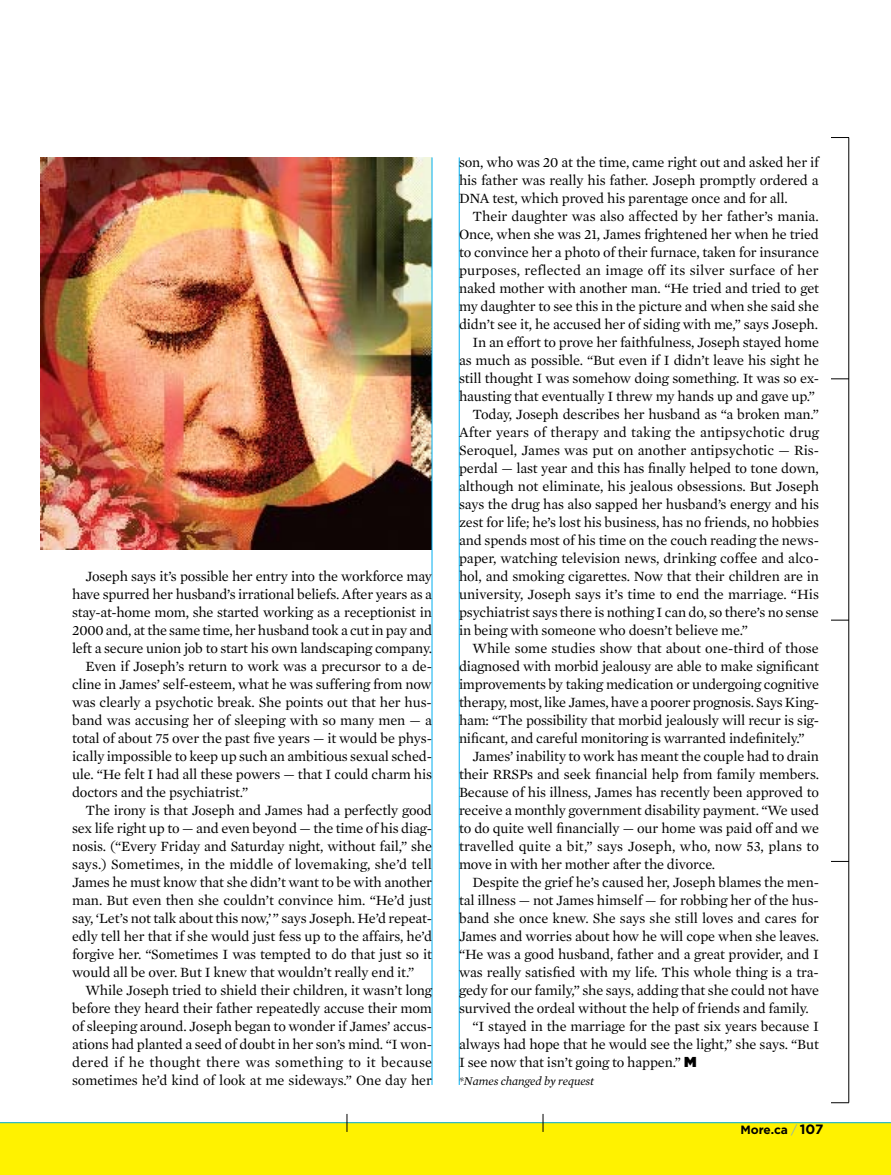
<style>
.page{position:relative;width:891px;height:1175px;background:#fff}
.page>*{position:absolute;margin:0;border:0;box-sizing:border-box;transform-origin:0 0}
.t1{font:14.4px/18px "Mercury Text G1";letter-spacing:-.01em;color:#000;text-align:justify}
.t2{font:14.4px "Mercury Text G1";letter-spacing:.01em;color:#000}
.t3{font:14.4px "Mercury Text G1";letter-spacing:.02em;color:#000}
.t4{font:italic 12px "Mercury Text G1";letter-spacing:-.01em;color:#000}
.t5{font:700 12px "Gotham";color:#000}
.s1{font-family:"Gotham";font-weight:900}
.s2{font-weight:400;color:#88afb9}
.s3{font-size:13.5px}
</style>
<div class="page">
<img style="left:40px;top:157px;width:392px;height:392px">
<div style="left:0;top:1122px;width:891px;height:52px;background:#fff200"></div>
<hr style="left:0;top:1122px;width:891px;height:1px;background:#00aeef">
<hr style="left:432px;top:157px;width:1px;height:927px;background:#00aeef">
<hr style="left:459px;top:157px;width:1px;height:927px;background:#00aeef">
<hr style="left:849px;top:137px;width:1px;height:965px;background:#000">
<svg style="left:831px;top:137px;width:18px;height:1px"></svg>
<svg style="left:831px;top:378px;width:18px;height:1px"></svg>
<svg style="left:831px;top:620px;width:18px;height:1px"></svg>
<svg style="left:831px;top:861px;width:18px;height:1px"></svg>
<svg style="left:831px;top:1102px;width:18px;height:1px"></svg>
<svg style="left:347px;top:1114px;width:1px;height:17px"></svg>
<svg style="left:543px;top:1114px;width:1px;height:17px"></svg>
<p class="t1" style="left:86px;top:567px;width:348px">Joseph says it’s possible her entry into the workforce may</p>
<p class="t1" style="left:72px;top:585px;width:362px">have spurred her husband’s irrational beliefs. After years as a</p>
<p class="t1" style="left:72px;top:603px;width:361px">stay-at-home mom, she started working as a receptionist in</p>
<p class="t1" style="left:72px;top:621px;width:362px">2000 and, at the same time, her husband took a cut in pay and</p>
<p class="t1" style="left:72px;top:639px;width:361px">left a secure union job to start his own landscaping company.</p>
<p class="t1" style="left:86px;top:657px;width:348px">Even if Joseph’s return to work was a precursor to a de-</p>
<p class="t1" style="left:72px;top:675px;width:361px">cline in James’ self-esteem, what he was suffering from now</p>
<p class="t1" style="left:72px;top:693px;width:361px">was clearly a psychotic break. She points out that her hus-</p>
<p class="t1" style="left:72px;top:711px;width:362px">band was accusing her of sleeping with so many men — a</p>
<p class="t1" style="left:72px;top:729px;width:361px">total of about 75 over the past five years — it would be phys-</p>
<p class="t1" style="left:72px;top:747px;width:362px">ically impossible to keep up such an ambitious sexual sched-</p>
<p class="t1" style="left:72px;top:765px;width:362px">ule. “He felt I had all these powers — that I could charm his</p>
<p class="t1" style="left:72px;top:783px;width:178px">doctors and the psychiatrist.”</p>
<p class="t1" style="left:86px;top:801px;width:348px">The irony is that Joseph and James had a perfectly good</p>
<p class="t1" style="left:72px;top:819px;width:362px">sex life right up to — and even beyond — the time of his diag-</p>
<p class="t1" style="left:72px;top:837px;width:361px">nosis. (“Every Friday and Saturday night, without fail,” she</p>
<p class="t1" style="left:72px;top:855px;width:361px">says.) Sometimes, in the middle of lovemaking, she’d tell</p>
<p class="t1" style="left:72px;top:873px;width:362px">James he must know that she didn’t want to be with another</p>
<p class="t1" style="left:72px;top:891px;width:361px">man. But even then she couldn’t convince him. “He’d just</p>
<p class="t1" style="left:72px;top:909px;width:362px">say, ‘Let’s not talk about this now,’” says Joseph. He’d repeat-</p>
<p class="t1" style="left:72px;top:927px;width:362px">edly tell her that if she would just fess up to the affairs, he’d</p>
<p class="t1" style="left:72px;top:945px;width:362px">forgive her. “Sometimes I was tempted to do that just so it</p>
<p class="t1" style="left:72px;top:963px;width:344px">would all be over. But I knew that wouldn’t really end it.”</p>
<p class="t1" style="left:86px;top:981px;width:348px">While Joseph tried to shield their children, it wasn’t long</p>
<p class="t1" style="left:72px;top:999px;width:362px">before they heard their father repeatedly accuse their mom</p>
<p class="t1" style="left:72px;top:1017px;width:361px">of sleeping around. Joseph began to wonder if James’ accus-</p>
<p class="t1" style="left:72px;top:1035px;width:361px">ations had planted a seed of doubt in her son’s mind. “I won-</p>
<p class="t3" style="left:72px;top:1053px;width:362px">dered if he thought there was something to it because</p>
<p class="t1" style="left:72px;top:1071px;width:361px">sometimes he’d kind of look at me sideways.” One day her</p>
<p class="t1" style="left:459px;top:153px;width:361px">son, who was 20 at the time, came right out and asked her if his father was really his father. Joseph promptly ordered a DNA test, which proved his parentage once and for all.</p>
<p class="t1" style="left:473px;top:207px;width:348px">Their daughter was also affected by her father’s mania.</p>
<p class="t1" style="left:459px;top:225px;width:361px">Once, when she was 21, James frightened her when he tried</p>
<p class="t1" style="left:459px;top:243px;width:362px">to convince her a photo of their furnace, taken for insurance</p>
<p class="t2" style="left:459px;top:261px;width:361px">purposes, reflected an image off its silver surface of her</p>
<p class="t1" style="left:459px;top:279px;width:362px">naked mother with another man. “He tried and tried to get</p>
<p class="t1" style="left:459px;top:297px;width:361px">my daughter to see this in the picture and when she said she</p>
<p class="t1" style="left:459px;top:315px;width:361px">didn’t see it, he accused her of siding with me,” says Joseph.</p>
<p class="t1" style="left:473px;top:333px;width:348px">In an effort to prove her faithfulness, Joseph stayed home</p>
<p class="t1" style="left:459px;top:351px;width:361px">as much as possible. “But even if I didn’t leave his sight he</p>
<p class="t1" style="left:459px;top:369px;width:362px">still thought I was somehow doing something. It was so ex-</p>
<p class="t1" style="left:459px;top:387px;width:358px">hausting that eventually I threw my hands up and gave up.”</p>
<p class="t1" style="left:473px;top:405px;width:348px">Today, Joseph describes her husband as “a broken man.”</p>
<p class="t2" style="left:459px;top:423px;width:362px">After years of therapy and taking the antipsychotic drug</p>
<p class="t1" style="left:459px;top:441px;width:362px">Seroquel, James was put on another antipsychotic — Ris-</p>
<p class="t1" style="left:459px;top:459px;width:361px">perdal — last year and this has finally helped to tone down,</p>
<p class="t1" style="left:459px;top:477px;width:362px">although not eliminate, his jealous obsessions. But Joseph</p>
<p class="t1" style="left:459px;top:495px;width:362px">says the drug has also sapped her husband’s energy and his</p>
<p class="t1" style="left:459px;top:513px;width:361px">zest for life; he’s lost his business, has no friends, no hobbies</p>
<p class="t1" style="left:459px;top:531px;width:361px">and spends most of his time on the couch reading the news-</p>
<p class="t1" style="left:459px;top:549px;width:362px">paper, watching television news, drinking coffee and alco-</p>
<p class="t1" style="left:459px;top:567px;width:362px">hol, and smoking cigarettes. Now that their children are in</p>
<p class="t1" style="left:459px;top:585px;width:361px">university, Joseph says it’s time to end the marriage. “His</p>
<p class="t1" style="left:459px;top:603px;width:361px">psychiatrist says there is nothing I can do, so there’s no sense</p>
<p class="t1" style="left:459px;top:621px;width:291px">in being with someone who doesn’t believe me.”</p>
<p class="t1" style="left:473px;top:639px;width:348px">While some studies show that about one-third of those</p>
<p class="t1" style="left:459px;top:657px;width:361px">diagnosed with morbid jealousy are able to make significant</p>
<p class="t1" style="left:459px;top:675px;width:361px">improvements by taking medication or undergoing cognitive</p>
<p class="t1" style="left:459px;top:693px;width:362px">therapy, most, like James, have a poorer prognosis. Says King-</p>
<p class="t1" style="left:459px;top:711px;width:362px">ham: “The possibility that morbid jealously will recur is sig-</p>
<p class="t1" style="left:459px;top:729px;width:347px">nificant, and careful monitoring is warranted indefinitely.”</p>
<p class="t1" style="left:473px;top:747px;width:348px">James’ inability to work has meant the couple had to drain</p>
<p class="t1" style="left:459px;top:765px;width:362px">their RRSPs and seek financial help from family members.</p>
<p class="t1" style="left:459px;top:783px;width:361px">Because of his illness, James has recently been approved to</p>
<p class="t1" style="left:459px;top:801px;width:362px">receive a monthly government disability payment. “We used</p>
<p class="t1" style="left:459px;top:819px;width:362px">to do quite well financially — our home was paid off and we</p>
<p class="t2" style="left:459px;top:837px;width:362px">travelled quite a bit,” says Joseph, who, now 53, plans to</p>
<p class="t1" style="left:459px;top:855px;width:258px">move in with her mother after the divorce.</p>
<p class="t1" style="left:473px;top:873px;width:348px">Despite the grief he’s caused her, Joseph blames the men-</p>
<p class="t1" style="left:459px;top:891px;width:361px">tal illness — not James himself — for robbing her of the hus-</p>
<p class="t1" style="left:459px;top:909px;width:362px">band she once knew. She says she still loves and cares for</p>
<p class="t1" style="left:459px;top:927px;width:361px">James and worries about how he will cope when she leaves.</p>
<p class="t1" style="left:459px;top:945px;width:361px">“He was a good husband, father and a great provider, and I</p>
<p class="t1" style="left:459px;top:963px;width:361px">was really satisfied with my life. This whole thing is a tra-</p>
<p class="t1" style="left:459px;top:981px;width:361px">gedy for our family,” she says, adding that she could not have</p>
<p class="t1" style="left:459px;top:999px;width:351px">survived the ordeal without the help of friends and family.</p>
<p class="t1" style="left:473px;top:1017px;width:348px">“I stayed in the marriage for the past six years because I</p>
<p class="t1" style="left:459px;top:1035px;width:361px">always had hope that he would see the light,” she says. “But</p>
<p class="t1" style="left:459px;top:1053px;width:239px">I see now that isn’t going to happen.” <span class="s1">M</span></p>
<p class="t4" style="left:459px;top:1073px;width:137px">*Names changed by request</p>
<p class="t5" style="left:740px;top:1122px;width:85px">More.ca <span class="s2">/</span> <span class="s3">107</span></p>
</div>
